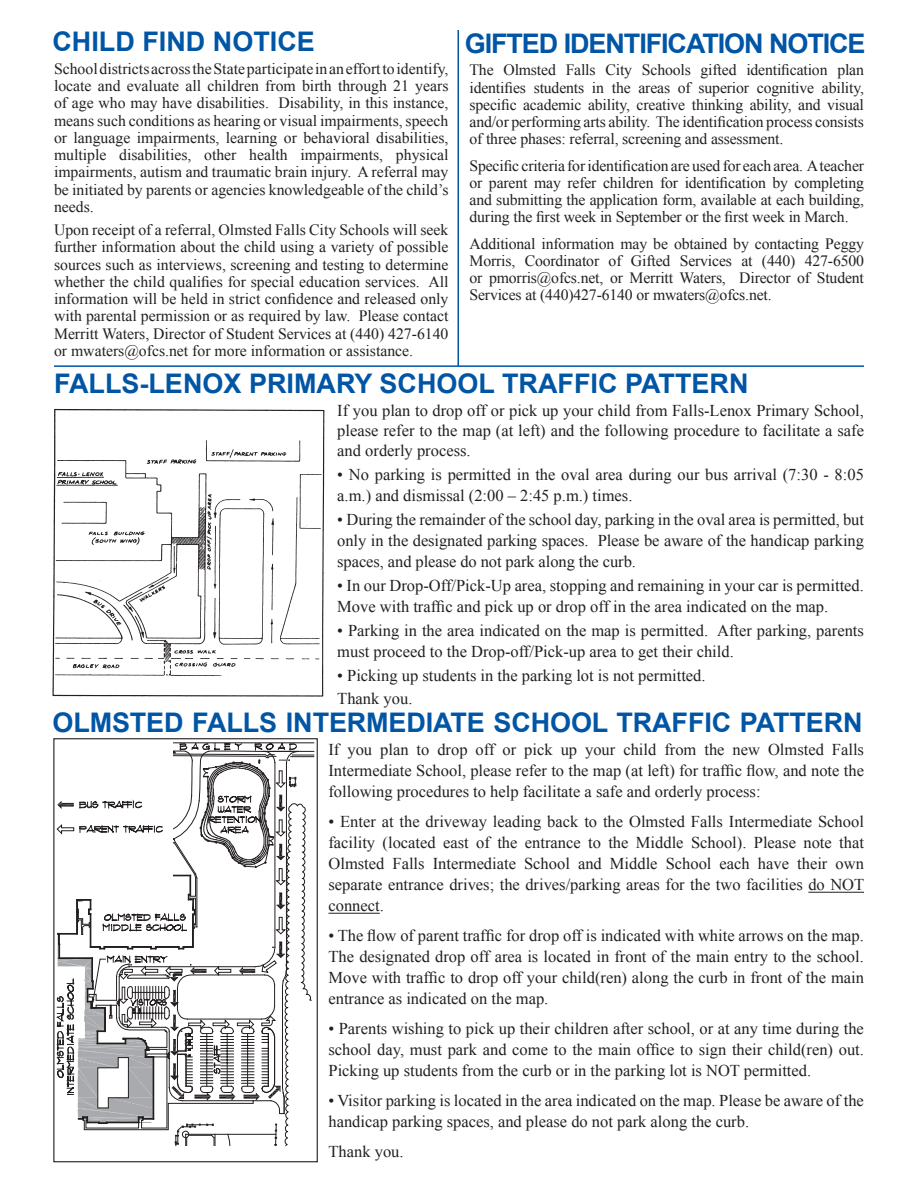
<style>
.page{position:relative;width:918px;height:1188px;background:#fff}
.page>*{position:absolute;margin:0;border:0;box-sizing:border-box;transform-origin:0 0}
.t1{font:700 27px "Arial";letter-spacing:-.005em;color:#0155a5}
.t2{font:700 27px "Arial";letter-spacing:-.04em;color:#0155a5}
.t3{font:16.5px/21px "Times New Roman";color:#231f20;text-align:justify}
.t4{font:15.75px/17.2px "Times New Roman";letter-spacing:-.01em;color:#231f20;text-align:justify}
</style>
<div class="page">
<img style="left:52px;top:408px;width:273px;height:289px">
<svg style="left:56px;top:743px;width:258px;height:403px"></svg>
<div style="left:53px;top:738px;width:265px;height:424px;border:1px solid #231f20"></div>
<hr style="left:808px;top:892px;width:56px;height:1px;background:#231f20">
<hr style="left:328px;top:913px;width:52px;height:1px;background:#231f20">
<hr style="left:458px;top:30px;width:1px;height:336px;background:#0155a5">
<hr style="left:54px;top:365px;width:810px;height:2px;background:#0155a5">
<h1 class="t1" style="left:52px;top:23px;width:264px">CHILD FIND NOTICE</h1>
<p class="t4" style="left:54px;top:60px;width:396px">School districts across the State participate in an effort to identify, locate and evaluate all children from birth through 21 years of age who may have disabilities. Disability, in this instance, means such conditions as hearing or visual impairments, speech or language impairments, learning or behavioral disabilities, multiple disabilities, other health impairments, physical impairments, autism and traumatic brain injury. A referral may be initiated by parents or agencies knowledgeable of the child’s needs.</p>
<p class="t4" style="left:54px;top:221px;width:396px">Upon receipt of a referral, Olmsted Falls City Schools will seek further information about the child using a variety of possible sources such as interviews, screening and testing to determine whether the child qualifies for special education services. All information will be held in strict confidence and released only with parental permission or as required by law. Please contact Merritt Waters, Director of Student Services at (440) 427-6140 or mwaters@ofcs.net for more information or assistance.</p>
<h1 class="t2" style="left:465px;top:24px;width:402px">GIFTED IDENTIFICATION NOTICE</h1>
<p class="t4" style="left:470px;top:61px;width:396px">The Olmsted Falls City Schools gifted identification plan identifies students in the areas of superior cognitive ability, specific academic ability, creative thinking ability, and visual and/or performing arts ability. The identification process consists of three phases: referral, screening and assessment.</p>
<p class="t4" style="left:470px;top:157px;width:396px">Specific criteria for identification are used for each area. A teacher or parent may refer children for identification by completing and submitting the application form, available at each building, during the first week in September or the first week in March.</p>
<p class="t4" style="left:470px;top:235px;width:396px">Additional information may be obtained by contacting Peggy Morris, Coordinator of Gifted Services at (440) 427-6500 or pmorris@ofcs.net, or Merritt Waters, Director of Student Services at (440)427-6140 or mwaters@ofcs.net.</p>
<h1 class="t1" style="left:54px;top:365px;width:696px">FALLS-LENOX PRIMARY SCHOOL TRAFFIC PATTERN</h1>
<p class="t3" style="left:337px;top:401px;width:528px;line-height:19.8px">If you plan to drop off or pick up your child from Falls-Lenox Primary School, please refer to the map (at left) and the following procedure to facilitate a safe and orderly process.</p>
<p class="t3" style="left:337px;top:464px;width:528px">• No parking is permitted in the oval area during our bus arrival (7:30 - 8:05 a.m.) and dismissal (2:00 – 2:45 p.m.) times.</p>
<p class="t3" style="left:337px;top:509px;width:528px">• During the remainder of the school day, parking in the oval area is permitted, but only in the designated parking spaces. Please be aware of the handicap parking spaces, and please do not park along the curb.</p>
<p class="t3" style="left:337px;top:575px;width:528px">• In our Drop-Off/Pick-Up area, stopping and remaining in your car is permitted.<br>Move with traffic and pick up or drop off in the area indicated on the map.</p>
<p class="t3" style="left:337px;top:620px;width:528px">• Parking in the area indicated on the map is permitted. After parking, parents must proceed to the Drop-off/Pick-up area to get their child.</p>
<p class="t3" style="left:337px;top:664px;width:370px;line-height:22.8px">• Picking up students in the parking lot is not permitted.<br>Thank you.</p>
<h1 class="t1" style="left:52px;top:704px;width:812px">OLMSTED FALLS INTERMEDIATE SCHOOL TRAFFIC PATTERN</h1>
<p class="t3" style="left:328px;top:739px;width:537px">If you plan to drop off or pick up your child from the new Olmsted Falls Intermediate School, please refer to the map (at left) for traffic flow, and note the following procedures to help facilitate a safe and orderly process:</p>
<p class="t3" style="left:328px;top:811px;width:537px">• Enter at the driveway leading back to the Olmsted Falls Intermediate School facility (located east of the entrance to the Middle School). Please note that Olmsted Falls Intermediate School and Middle School each have their own separate entrance drives; the drives/parking areas for the two facilities do NOT connect.</p>
<p class="t3" style="left:328px;top:925px;width:537px">• The flow of parent traffic for drop off is indicated with white arrows on the map.<br>The designated drop off area is located in front of the main entry to the school.<br>Move with traffic to drop off your child(ren) along the curb in front of the main entrance as indicated on the map.</p>
<p class="t3" style="left:328px;top:1018px;width:537px">• Parents wishing to pick up their children after school, or at any time during the school day, must park and come to the main office to sign their child(ren) out.<br>Picking up students from the curb or in the parking lot is NOT permitted.</p>
<p class="t3" style="left:328px;top:1090px;width:537px">• Visitor parking is located in the area indicated on the map. Please be aware of the handicap parking spaces, and please do not park along the curb.</p>
<p class="t3" style="left:328px;top:1141px;width:77px">Thank you.</p>
</div>
